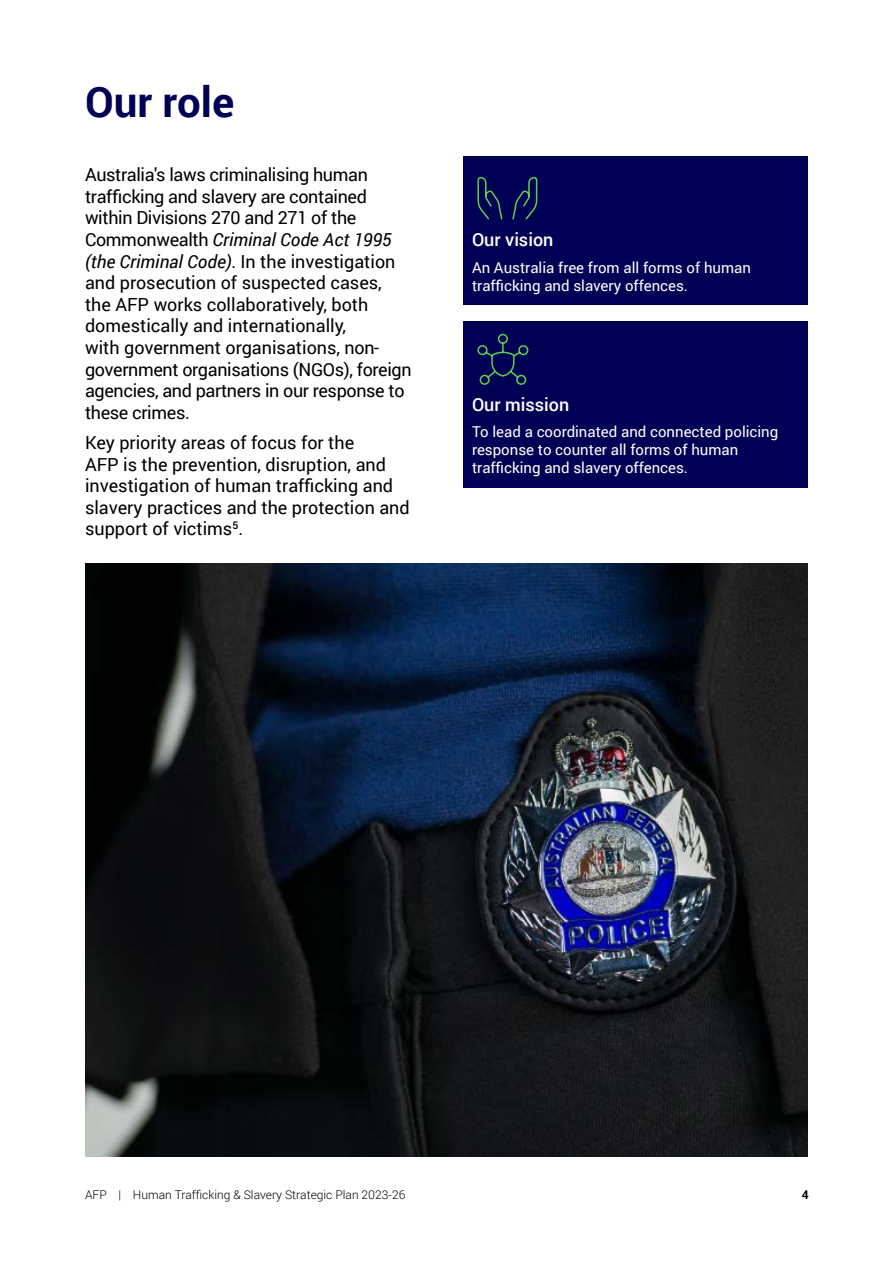
<style>
.page{position:relative;width:893px;height:1263px;background:#fff}
.page>*{position:absolute;margin:0;border:0;box-sizing:border-box;transform-origin:0 0}
.t1{font:700 42px "Roboto";color:#000054}
.t2{font:18px/21.6px "Roboto";letter-spacing:-.02em;color:#000}
.t3{font:18px/21.6px "Roboto";color:#000}
.t4{font:500 18px "Roboto";color:#fff}
.t5{font:15px/18px "Roboto";color:#fff}
.t6{font:300 12px "Roboto";color:#000}
.t7{font:700 12px "Roboto";color:#000}
.s1{font-style:italic}
</style>
<div class="page">
<div style="left:463px;top:156px;width:345px;height:103px;background:#000054"></div>
<div style="left:463px;top:231px;width:345px;height:74px;background:#000054"></div>
<div style="left:463px;top:321px;width:345px;height:103px;background:#000054"></div>
<div style="left:463px;top:396px;width:345px;height:92px;background:#000054"></div>
<svg style="left:477px;top:177px;width:61px;height:43px"></svg>
<svg style="left:477px;top:333px;width:52px;height:52px"></svg>
<img style="left:85px;top:563px;width:723px;height:594px">
<h1 class="t1" style="left:85px;top:72px;width:151px">Our role</h1>
<p class="t2" style="left:85px;top:163px;width:328px">Australia's laws criminalising human trafficking and slavery are contained within Divisions 270 and 271 of the Commonwealth <span class="s1">Criminal Code Act 1995 (the Criminal Code)</span>. In the investigation and prosecution of suspected cases, the AFP works collaboratively, both domestically and internationally,<br>with government organisations, non&shy;government organisations (NGOs), foreign agencies, and partners in our response to these crimes.</p>
<p class="t3" style="left:85px;top:431px;width:326px">Key priority areas of focus for the<br>AFP is the prevention, disruption, and investigation of human trafficking and slavery practices and the protection and support of victims<sup>5</sup>.</p>
<p class="t4" style="left:472px;top:227px;width:83px">Our vision</p>
<p class="t5" style="left:472px;top:258px;width:280px">An Australia free from all forms of human trafficking and slavery offences.</p>
<p class="t4" style="left:472px;top:392px;width:99px">Our mission</p>
<p class="t5" style="left:472px;top:422px;width:308px">To lead a coordinated and connected policing response to counter all forms of human trafficking and slavery offences.</p>
<p class="t6" style="left:85px;top:1186px;width:322px">AFP | Human Trafficking &amp; Slavery Strategic Plan 2023-26</p>
<p class="t7" style="left:802px;top:1186px;width:8px">4</p>
</div>
